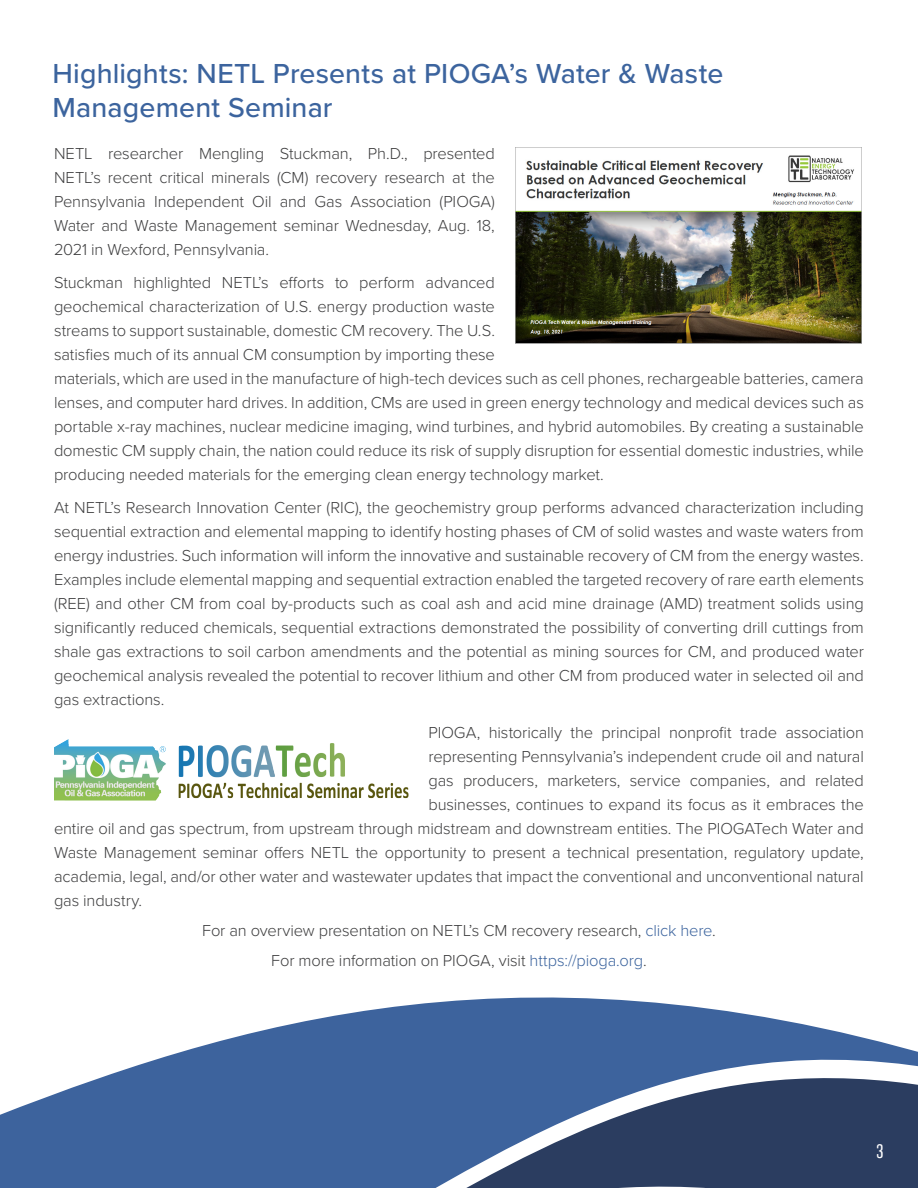
<style>
.page{position:relative;width:918px;height:1188px;background:#fff}
.page>*{position:absolute;margin:0;border:0;box-sizing:border-box;transform-origin:0 0}
.t1{font:500 28.5px/34.2px "Proxima Nova";letter-spacing:.005em;color:#3c649e}
.t2{font:200 18px "Balboa";color:#fff}
.Body_Text{font:300 16.5px/24px "Proxima Nova";letter-spacing:-.01em;color:#3e3e3f;text-align:justify}
.s1{color:#3c649e}
</style>
<div class="page">
<svg style="left:0;top:997px;width:751px;height:191px;fill:#3d639d"></svg>
<svg style="left:381px;top:1015px;width:537px;height:173px;background:#4d6791"></svg>
<img style="left:516px;top:147px;width:346px;height:196px">
<img style="left:54px;top:739px;width:354px;height:62px">
<h2 class="t1" style="left:53px;top:55px;width:672px">Highlights: NETL Presents at PIOGA’s Water &amp; Waste<br>Management Seminar</h2>
<p class="Body_Text" style="left:54px;top:141px;width:442px">NETL researcher Mengling Stuckman, Ph.D., presented NETL’s recent critical minerals (CM) recovery research at the Pennsylvania Independent Oil and Gas Association (PIOGA)<br>Water and Waste Management seminar Wednesday, Aug. 18, 2021 in Wexford, Pennsylvania.</p>
<p class="Body_Text" style="left:54px;top:270px;width:811px;text-align:left">Stuckman highlighted NETL’s efforts to perform advanced<br>geochemical characterization of U.S. energy production waste<br>streams to support sustainable, domestic CM recovery. The U.S.<br>satisfies much of its annual CM consumption by importing these<br>materials, which are used in the manufacture of high-tech devices such as cell phones, rechargeable batteries, camera lenses, and computer hard drives. In addition, CMs are used in green energy technology and medical devices such as portable x-ray machines, nuclear medicine imaging, wind turbines, and hybrid automobiles. By creating a sustainable domestic CM supply chain, the nation could reduce its risk of supply disruption for essential domestic industries, while producing needed materials for the emerging clean energy technology market.</p>
<p class="Body_Text" style="left:54px;top:495px;width:812px">At NETL’s Research Innovation Center (RIC), the geochemistry group performs advanced characterization including sequential extraction and elemental mapping to identify hosting phases of CM of solid wastes and waste waters from energy industries. Such information will inform the innovative and sustainable recovery of CM from the energy wastes.<br>Examples include elemental mapping and sequential extraction enabled the targeted recovery of rare earth elements (REE) and other CM from coal by-products such as coal ash and acid mine drainage (AMD) treatment solids using significantly reduced chemicals, sequential extractions demonstrated the possibility of converting drill cuttings from shale gas extractions to soil carbon amendments and the potential as mining sources for CM, and produced water geochemical analysis revealed the potential to recover lithium and other CM from produced water in selected oil and gas extractions.</p>
<p class="Body_Text" style="left:428px;top:720px;width:437px">PIOGA, historically the principal nonprofit trade association</p>
<p class="Body_Text" style="left:428px;top:744px;width:437px">representing Pennsylvania’s independent crude oil and natural</p>
<p class="Body_Text" style="left:428px;top:768px;width:437px">gas producers, marketers, service companies, and related</p>
<p class="Body_Text" style="left:428px;top:792px;width:437px">businesses, continues to expand its focus as it embraces the</p>
<p class="Body_Text" style="left:54px;top:816px;width:811px">entire oil and gas spectrum, from upstream through midstream and downstream entities. The PIOGATech Water and</p>
<p class="Body_Text" style="left:54px;top:840px;width:811px">Waste Management seminar offers NETL the opportunity to present a technical presentation, regulatory update,</p>
<p class="Body_Text" style="left:54px;top:864px;width:811px">academia, legal, and/or other water and wastewater updates that impact the conventional and unconventional natural</p>
<p class="Body_Text" style="left:54px;top:888px;width:90px">gas industry.</p>
<p class="Body_Text" style="left:202px;top:918px;width:515px">For an overview presentation on NETL’s CM recovery research, <span class="s1">click here</span>.</p>
<p class="Body_Text" style="left:271px;top:947px;width:377px">For more information on PIOGA, visit <span class="s1">https://pioga.org</span>.</p>
<p class="t2" style="left:876px;top:1141px;width:9px">3</p>
</div>
